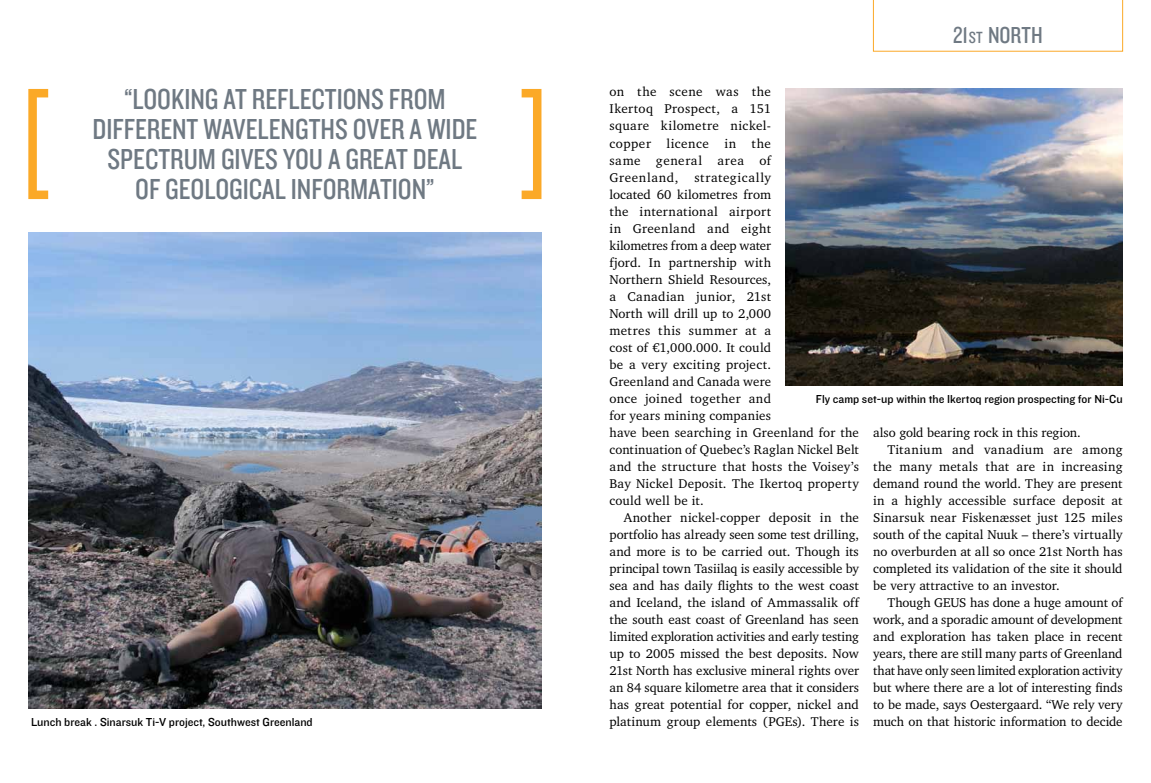
<style>
.page{position:relative;width:1151px;height:783px;background:#fff}
.page>*{position:absolute;margin:0;border:0;box-sizing:border-box;transform-origin:0 0}
.t1{font:30px/30px "Knockout HTF29 Junior Liteweight";color:#6f7983;text-align:center}
.t2{font:24px "Knockout HTF29 Junior Liteweight";color:#6f7983}
.t3{font:13px/17px "Charter IT Cby BT";letter-spacing:.01em;color:#000}
.t4{font:13px "Charter IT Cby BT";letter-spacing:-.015em;color:#000}
.t5{font:13px "Charter IT Cby BT";letter-spacing:-.01em;color:#000}
.t6{font:13px "Charter IT Cby BT";letter-spacing:.035em;color:#000}
.t7{font:12px "Knockout HTF31 Junior Middlewt";color:#000}
.s1{font-size:16.8px}
</style>
<div class="page">
<img style="left:785px;top:88px;width:338px;height:297px">
<img style="left:28px;top:232px;width:513px;height:476px">
<svg style="left:28px;top:89px;width:20px;height:110px"></svg>
<svg style="left:522px;top:89px;width:19px;height:110px"></svg>
<svg style="left:873px;top:0;width:250px;height:51px"></svg>
<h1 class="t1" style="left:92px;top:85px;width:386px">“LOOKING AT REFLECTIONS FROM<br>DIFFERENT WAVELENGTHS OVER A WIDE<br>SPECTRUM GIVES YOU A GREAT DEAL<br>OF GEOLOGICAL INFORMATION”</h1>
<p class="t7" style="left:31px;top:715px;width:283px">Lunch break . Sinarsuk Ti-V project, Southwest Greenland</p>
<h2 class="t2" style="left:953px;top:23px;width:91px">21<span class="s1">st</span> NORTH</h2>
<p class="t3" style="left:609px;top:83px;width:251px">on the scene was the<br>Ikertoq Prospect, a 151<br>square kilometre nickel-<br>copper licence in the<br>same general area of<br>Greenland, strategically<br>located 60 kilometres from<br>the international airport<br>in Greenland and eight<br>kilometres from a deep water<br>fjord. In partnership with<br>Northern Shield Resources,<br>a Canadian junior, 21st<br>North will drill up to 2,000<br>metres this summer at a<br>cost of €1,000.000. It could<br>be a very exciting project.<br>Greenland and Canada were<br>once joined together and<br>for years mining companies<br>have been searching in Greenland for the continuation of Quebec’s Raglan Nickel Belt and the structure that hosts the Voisey’s<br>Bay Nickel Deposit. The Ikertoq property could well be it.</p>
<p class="t3" style="left:609px;top:508px;width:251px;text-align:justify;text-indent:14px">Another nickel-copper deposit in the portfolio has already seen some test drilling, and more is to be carried out. Though its principal town Tasiilaq is easily accessible by sea and has daily flights to the west coast and Iceland, the island of Ammassalik off the south east coast of Greenland has seen limited exploration activities and early testing up to 2005 missed the best deposits. Now 21st North has exclusive mineral rights over an 84 square kilometre area that it considers has great potential for copper, nickel and platinum group elements (PGEs). There is</p>
<p class="t7" style="left:816px;top:392px;width:308px">Fly camp set-up within the Ikertoq region prospecting for Ni-Cu</p>
<p class="t3" style="left:873px;top:423px;width:209px">also gold bearing rock in this region.</p>
<p class="t6" style="left:887px;top:441px;width:237px">Titanium and vanadium are among</p>
<p class="t3" style="left:873px;top:457px;width:251px">the many metals that are in increasing</p>
<p class="t3" style="left:873px;top:474px;width:251px">demand round the world. They are present</p>
<p class="t3" style="left:873px;top:491px;width:251px">in a highly accessible surface deposit at</p>
<p class="t3" style="left:873px;top:508px;width:251px">Sinarsuk near Fiskenæsset just 125 miles</p>
<p class="t3" style="left:873px;top:525px;width:251px">south of the capital Nuuk – there’s virtually</p>
<p class="t3" style="left:873px;top:542px;width:251px">no overburden at all so once 21st North has</p>
<p class="t3" style="left:873px;top:559px;width:251px">completed its validation of the site it should</p>
<p class="t3" style="left:873px;top:576px;width:188px">be very attractive to an investor.</p>
<p class="t4" style="left:887px;top:594px;width:237px">Though GEUS has done a huge amount of</p>
<p class="t4" style="left:873px;top:611px;width:251px">work, and a sporadic amount of development</p>
<p class="t3" style="left:873px;top:627px;width:251px">and exploration has taken place in recent</p>
<p class="t3" style="left:873px;top:644px;width:251px">years, there are still many parts of Greenland</p>
<p class="t4" style="left:873px;top:662px;width:251px">that have only seen limited exploration activity</p>
<p class="t3" style="left:873px;top:678px;width:251px">but where there are a lot of interesting finds</p>
<p class="t3" style="left:873px;top:695px;width:251px">to be made, says Oestergaard. “We rely very</p>
<p class="t5" style="left:873px;top:713px;width:251px">much on that historic information to decide</p>
</div>
